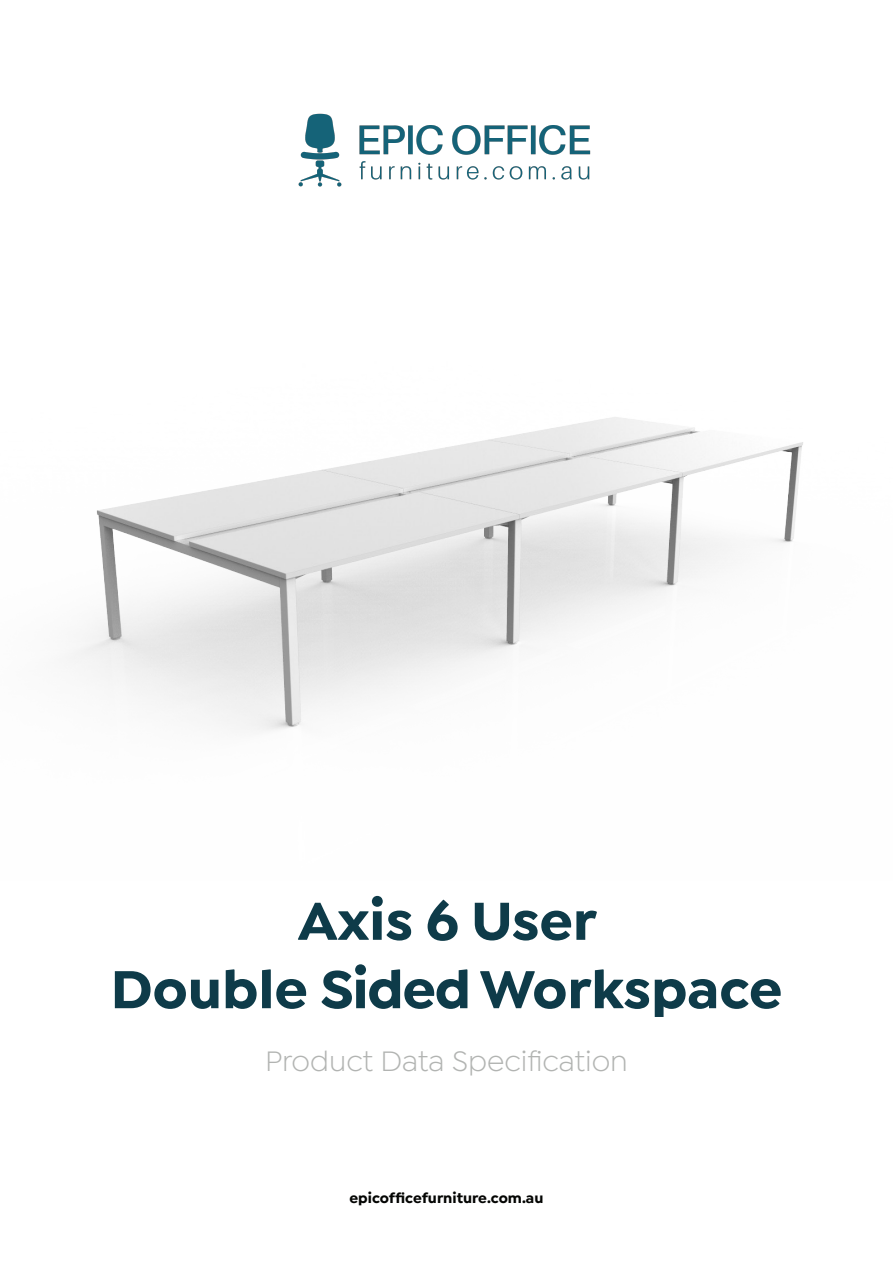
<style>
.page{position:relative;width:893px;height:1263px;background:#fff}
.page>*{position:absolute;margin:0;border:0;box-sizing:border-box;transform-origin:0 0}
.t1{font:700 57px/68.4px "Isidora Sans";color:#0e3b49;text-align:center}
.t2{font:30px "Isidora Sans";color:#b2b4b2}
.t3{font:700 15px "Isidora Sans";color:#040503}
</style>
<div class="page">
<img style="left:69px;top:417px;width:734px;height:314px">
<img style="left:298px;top:113px;width:293px;height:74px">
<p class="t1" style="left:111px;top:886px;width:673px">Axis 6 User<br>Double Sided Workspace</p>
<p class="t2" style="left:265px;top:1044px;width:364px">Product Data Specification</p>
<p class="t3" style="left:349px;top:1189px;width:195px">epicofficefurniture.com.au</p>
</div>
